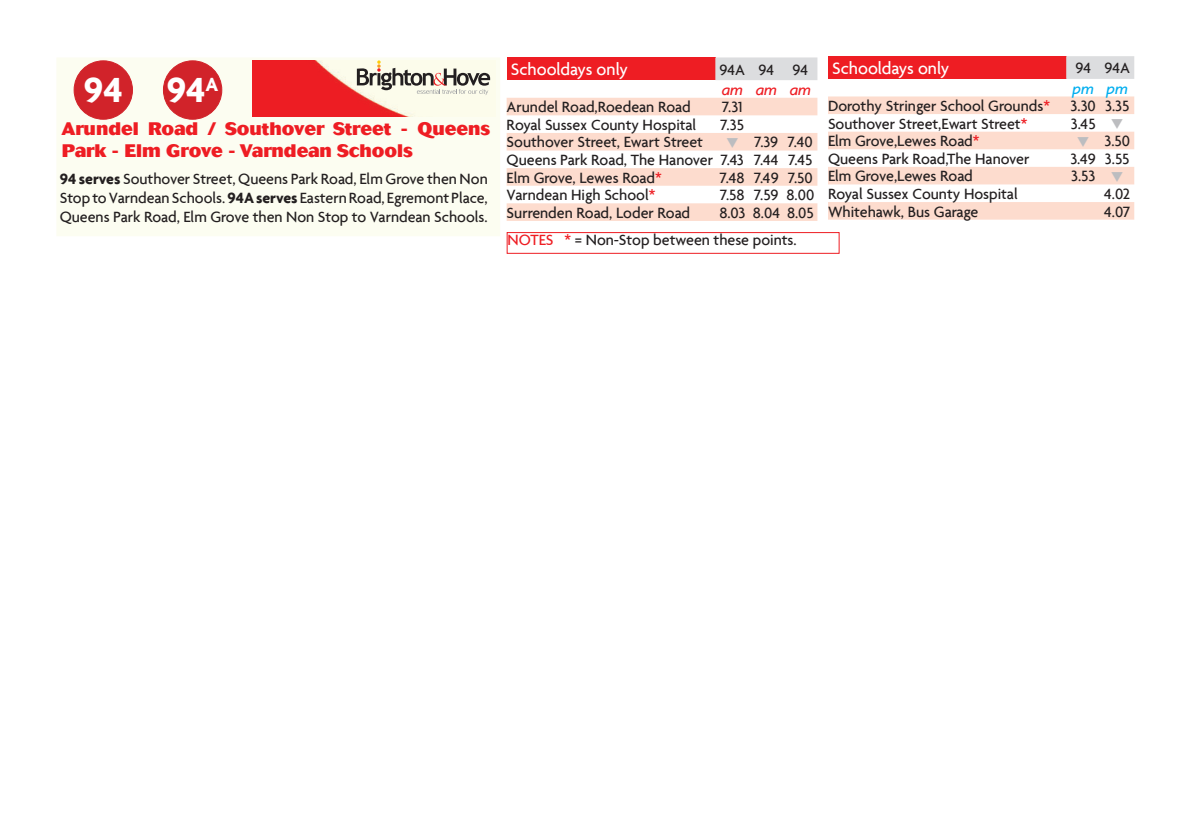
<style>
.page{position:relative;width:1191px;height:840px;background:#fff}
.page>*{position:absolute;margin:0;border:0;box-sizing:border-box;transform-origin:0 0}
.t1{font:700 37.6px "Agenda";color:#fff}
.t2{font:800 18px/21.6px "Cosmos BQ";color:#ee1d23}
.t3{font:500 18px "Agenda";color:#fff}
.t4{font:500 16px/19.2px "Agenda";color:#231f20;text-align:justify}
.t5{font:italic 500 16px "Agenda";color:#ee1d23}
.t6{font:italic 500 16px "Agenda";color:#00aeef}
.s1{font-weight:700}
.s2{color:#bcbdc0}
.s3{color:#ee1d23}
</style>
<div class="page">
<div style="left:56px;top:57px;width:444px;height:179px;background:#fcfdf1"></div>
<img style="left:252px;top:61px;width:244px;height:55px">
<svg style="left:357px;top:60px;width:133px;height:35px"></svg>
<div style="left:74px;top:60px;width:59px;height:60px;background:#d1232a;border:1px solid #d1232a;border-radius:50%"></div>
<div style="left:163px;top:60px;width:59px;height:60px;background:#d1232a;border:1px solid #d1232a;border-radius:50%"></div>
<div style="left:506px;top:57px;width:209px;height:23px;background:#ee1d23"></div>
<div style="left:715px;top:57px;width:102px;height:23px;background:#dcdddf"></div>
<svg style="left:506px;top:98px;width:311px;height:123px"></svg>
<div style="left:828px;top:56px;width:238px;height:23px;background:#ee1d23"></div>
<div style="left:1066px;top:56px;width:68px;height:23px;background:#dcdddf"></div>
<svg style="left:828px;top:96px;width:306px;height:88px"></svg>
<div style="left:828px;top:202px;width:306px;height:17px;background:#fddcce"></div>
<div style="left:506px;top:232px;width:333px;height:22px;border:1px solid #ee1d23"></div>
<h1 class="t1" style="left:84px;top:67px;width:136px">94 94<sup>A</sup></h1>
<p class="t2" style="left:62px;top:118px;width:430px">Arundel Road / Southover Street - Queens<br>Park - Elm Grove - Varndean Schools</p>
<p class="t4" style="left:60px;top:168px;width:429px"><span class="s1">94 serves</span> Southover Street, Queens Park Road, Elm Grove then Non Stop to Varndean Schools. <span class="s1">94A serves</span> Eastern Road, Egremont Place, Queens Park Road, Elm Grove then Non Stop to Varndean Schools.</p>
<p class="t3" style="left:511px;top:58px;width:119px">Schooldays only</p>
<p class="t4" style="left:719px;top:59px;width:90px">94A 94 94</p>
<p class="t5" style="left:721px;top:80px;width:91px">am am am</p>
<p class="t4" style="left:506px;top:97px;width:186px">Arundel Road,Roedean Road</p>
<p class="t4" style="left:722px;top:97px;width:22px">7.31</p>
<p class="t4" style="left:506px;top:115px;width:191px">Royal Sussex County Hospital</p>
<p class="t4" style="left:720px;top:115px;width:25px">7.35</p>
<p class="t4" style="left:506px;top:132px;width:198px">Southover Street, Ewart Street</p>
<p class="t4" style="left:506px;top:133px;width:308px;line-height:17.6px;text-indent:220px"><span class="s2">▼</span> 7.39 7.40<br>Queens Park Road, The Hanover 7.43 7.44 7.45<br>Elm Grove, Lewes Road<span class="s3">*</span></p>
<p class="t4" style="left:720px;top:167px;width:94px">7.48 7.49 7.50</p>
<p class="t4" style="left:506px;top:185px;width:150px">Varndean High School<span class="s3">*</span></p>
<p class="t4" style="left:720px;top:185px;width:96px">7.58 7.59 8.00</p>
<p class="t4" style="left:506px;top:202px;width:185px">Surrenden Road, Loder Road</p>
<p class="t4" style="left:719px;top:202px;width:96px">8.03 8.04 8.05</p>
<p class="t4" style="left:507px;top:229px;width:290px"><span class="s3">NOTES *</span> = Non-Stop between these points.</p>
<p class="t3" style="left:832px;top:57px;width:119px">Schooldays only</p>
<p class="t4" style="left:1075px;top:58px;width:56px">94 94A</p>
<p class="t6" style="left:1072px;top:79px;width:57px">pm pm</p>
<p class="t4" style="left:828px;top:96px;width:223px">Dorothy Stringer School Grounds<span class="s3">*</span></p>
<p class="t4" style="left:1070px;top:96px;width:60px">3.30 3.35</p>
<p class="t4" style="left:828px;top:113px;width:201px">Southover Street,Ewart Street<span class="s3">*</span></p>
<p class="t4" style="left:1070px;top:113px;width:54px">3.45 <span class="s2">▼</span></p>
<p class="t4" style="left:828px;top:131px;width:153px">Elm Grove,Lewes Road<span class="s3">*</span></p>
<p class="t4" style="left:1077px;top:131px;width:54px"><span class="s2">▼</span> 3.50</p>
<p class="t4" style="left:828px;top:148px;width:203px">Queens Park Road,The Hanover</p>
<p class="t4" style="left:1070px;top:148px;width:61px">3.49 3.55</p>
<p class="t4" style="left:828px;top:166px;width:146px">Elm Grove,Lewes Road</p>
<p class="t4" style="left:1071px;top:166px;width:54px">3.53 <span class="s2">▼</span></p>
<p class="t4" style="left:828px;top:184px;width:191px">Royal Sussex County Hospital</p>
<p class="t4" style="left:1104px;top:184px;width:27px">4.02</p>
<p class="t4" style="left:828px;top:201px;width:152px">Whitehawk, Bus Garage</p>
<p class="t4" style="left:1104px;top:201px;width:28px">4.07</p>
</div>
